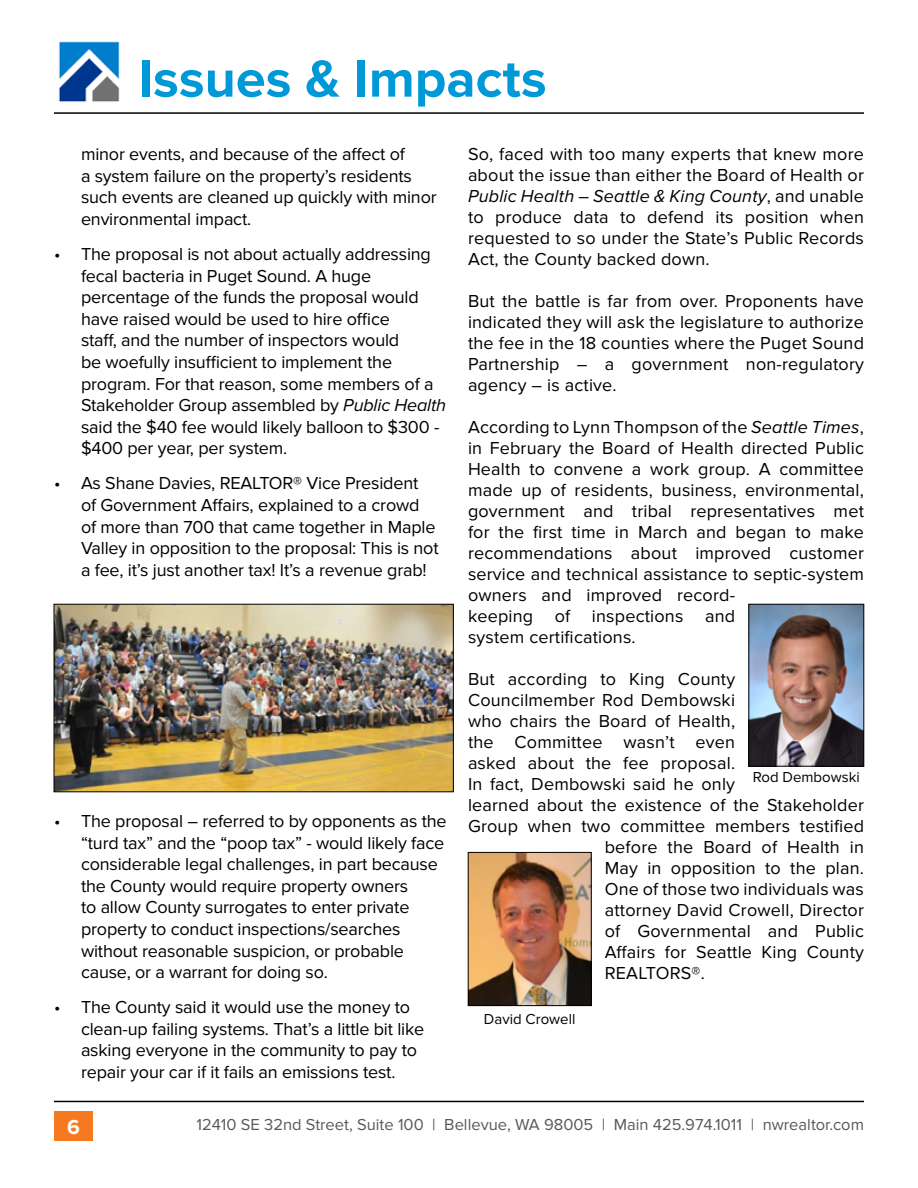
<style>
.page{position:relative;width:918px;height:1188px;background:#fff}
.page>*{position:absolute;margin:0;border:0;box-sizing:border-box;transform-origin:0 0}
.t1{font:700 54px "Proxima Nova";color:#0099d8}
.t2{font:700 21px "Proxima Nova";color:#fff}
.t3{font:18px/21.6px "Proxima Nova";letter-spacing:-.01em;color:#000}
.t4{font:18px/21px "Proxima Nova";letter-spacing:.01em;color:#000}
.t5{font:16.5px "Proxima Nova";color:#58595b}
.t6{font:15px "Proxima Nova";color:#000}
.s1{font-style:italic}
</style>
<div class="page">
<hr style="left:54px;top:1101px;width:810px;height:1px;background:#000">
<div style="left:54px;top:1111px;width:39px;height:29px;background:#f47920"></div>
<hr style="left:54px;top:112px;width:810px;height:2px;background:#000">
<img style="left:58px;top:41px;width:62px;height:61px">
<img style="left:751px;top:606px;width:111px;height:158px">
<div style="left:749px;top:604px;width:115px;height:162px;border:1px solid #000"></div>
<img style="left:470px;top:854px;width:119px;height:150px">
<div style="left:468px;top:852px;width:123px;height:154px;border:1px solid #000"></div>
<img style="left:56px;top:606px;width:396px;height:184px">
<div style="left:54px;top:604px;width:400px;height:188px;border:1px solid #000"></div>
<h1 class="t1" style="left:138px;top:48px;width:410px">Issues &amp; Impacts</h1>
<p class="t3" style="left:81px;top:144px;width:357px">minor events, and because of the affect of<br>a system failure on the property’s residents such events are cleaned up quickly with minor environmental impact.</p>
<p class="t3" style="left:81px;top:244px;width:367px;text-indent:-27px">• The proposal is not about actually addressing fecal bacteria in Puget Sound. A huge percentage of the funds the proposal would have raised would be used to hire office<br>staff, and the number of inspectors would<br>be woefully insufficient to implement the program. For that reason, some members of a Stakeholder Group assembled by <span class="s1">Public Health </span>said the $40 fee would likely balloon to $300 - $400 per year, per system.</p>
<p class="t3" style="left:81px;top:473px;width:359px;text-indent:-27px">• As Shane Davies, REALTOR® Vice President<br>of Government Affairs, explained to a crowd of more than 700 that came together in Maple Valley in opposition to the proposal: This is not a fee, it’s just another tax! It’s a revenue grab!</p>
<p class="t3" style="left:81px;top:811px;width:367px;text-indent:-27px">• The proposal – referred to by opponents as the “turd tax” and the “poop tax” - would likely face considerable legal challenges, in part because the County would require property owners<br>to allow County surrogates to enter private property to conduct inspections/searches without reasonable suspicion, or probable cause, or a warrant for doing so.</p>
<p class="t3" style="left:81px;top:997px;width:345px;text-indent:-27px">• The County said it would use the money to clean-up failing systems. That’s a little bit like asking everyone in the community to pay to repair your car if it fails an emissions test.</p>
<p class="t3" style="left:468px;top:144px;width:398px;line-height:21px;text-align:justify">So, faced with too many experts that knew more about the issue than either the Board of Health or <span class="s1">Public Health – Seattle &amp; King County</span>, and unable to produce data to defend its position when requested to so under the State’s Public Records Act, the County backed down.</p>
<p class="t3" style="left:468px;top:291px;width:398px;line-height:21px;text-align:justify">But the battle is far from over. Proponents have indicated they will ask the legislature to authorize the fee in the 18 counties where the Puget Sound Partnership – a government non-regulatory agency – is active.</p>
<p class="t4" style="left:468px;top:417px;width:398px">According to Lynn Thompson of the <span class="s1">Seattle Times</span>, in February the Board of Health directed Public Health to convene a work group. A committee made up of residents, business, environmental, government and tribal representatives met for the first time in March and began to make recommendations about improved customer service and technical assistance to septic-system owners and improved record-<br>keeping of inspections and<br>system certifications.</p>
<p class="t4" style="left:468px;top:669px;width:269px">But according to King County</p>
<p class="t4" style="left:468px;top:690px;width:269px">Councilmember Rod Dembowski</p>
<p class="t4" style="left:468px;top:711px;width:269px">who chairs the Board of Health,</p>
<p class="t4" style="left:468px;top:732px;width:269px">the Committee wasn’t even</p>
<p class="t4" style="left:468px;top:753px;width:269px">asked about the fee proposal.</p>
<p class="t4" style="left:468px;top:774px;width:269px">In fact, Dembowski said he only</p>
<p class="t4" style="left:468px;top:795px;width:398px">learned about the existence of the Stakeholder</p>
<p class="t4" style="left:468px;top:816px;width:398px">Group when two committee members testified</p>
<p class="t4" style="left:605px;top:837px;width:261px">before the Board of Health in</p>
<p class="t4" style="left:605px;top:858px;width:261px">May in opposition to the plan.</p>
<p class="t4" style="left:605px;top:879px;width:261px">One of those two individuals was</p>
<p class="t4" style="left:605px;top:900px;width:261px">attorney David Crowell, Director</p>
<p class="t4" style="left:605px;top:921px;width:261px">of Governmental and Public</p>
<p class="t4" style="left:605px;top:942px;width:261px">Affairs for Seattle King County</p>
<p class="t4" style="left:605px;top:963px;width:102px">REALTORS®.</p>
<p class="t6" style="left:753px;top:769px;width:109px">Rod Dembowski</p>
<p class="t6" style="left:484px;top:1010px;width:93px">David Crowell</p>
<p class="t2" style="left:67px;top:1115px;width:14px">6</p>
<p class="t5" style="left:196px;top:1115px;width:669px">12410 SE 32nd Street, Suite 100 | Bellevue, WA 98005 | Main 425.974.1011 | nwrealtor.com</p>
</div>
